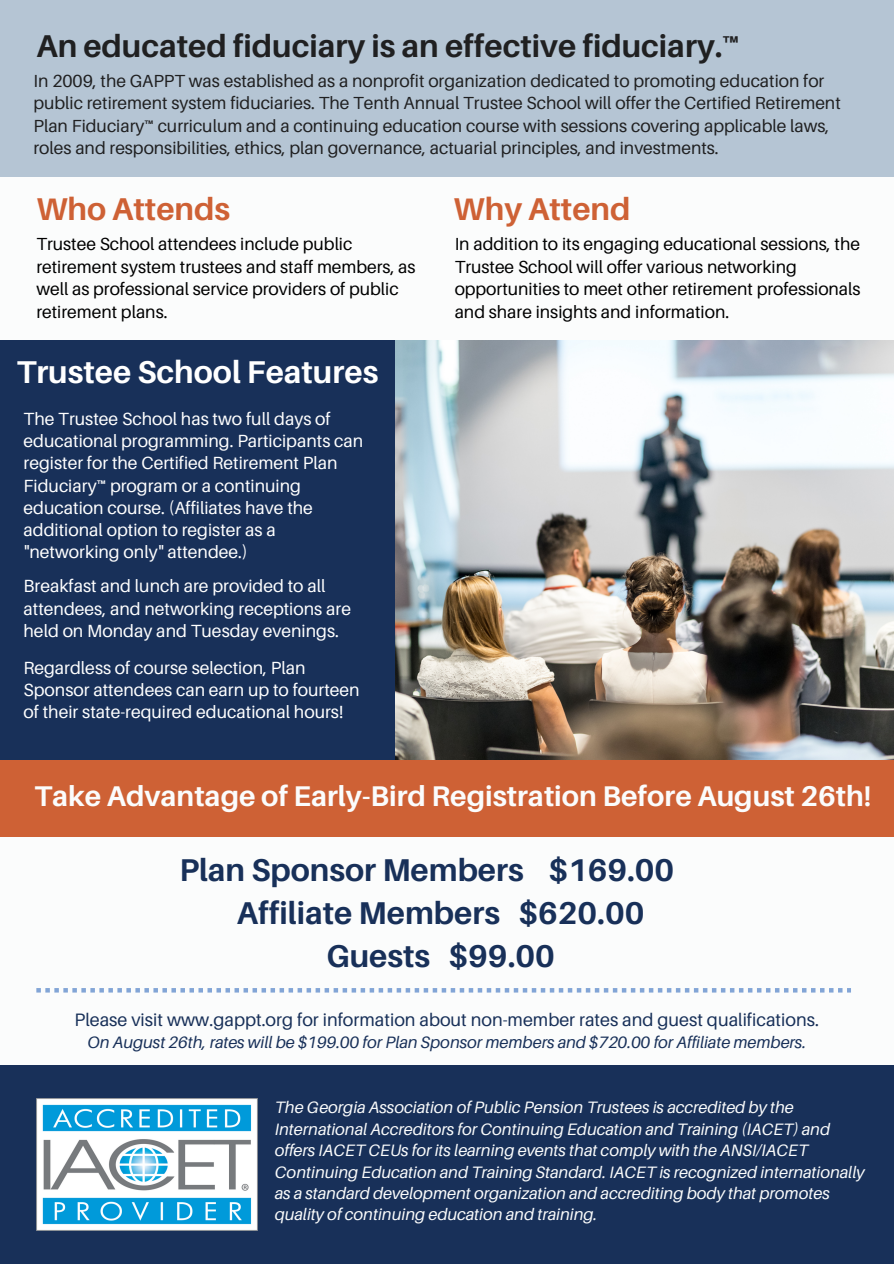
<style>
.page{position:relative;width:894px;height:1264px;background:#fff}
.page>*{position:absolute;margin:0;border:0;box-sizing:border-box;transform-origin:0 0}
.t1{font:700 31.5px/43px "Aileron";color:#183059}
.t2{font:700 31.5px "Aileron";color:#202021}
.t3{font:700 31.5px "Aileron";color:#fff}
.t4{font:700 31.5px "Aileron";color:#ce6135}
.t5{font:700 28.5px "Aileron";color:#fbfcfc}
.t6{font:18px "Aileron";color:#183059}
.t7{font:17.55px/22.2px "Aileron";color:#fff}
.t8{font:17.55px/22.5px "Aileron";color:#202021}
.t9{font:17.55px/22.5px "Aileron";color:#000}
.t10{font:italic 16.5px/21.3px "Aileron";color:#fbfcfc}
.t11{font:italic 16.5px "Aileron";color:#183059}
</style>
<div class="page">
<div style="left:0;top:0;width:893px;height:1263px;background:#fbfcfc"></div>
<div style="left:0;top:0;width:893px;height:177px;background:#b5c5d4"></div>
<div style="left:0;top:340px;width:395px;height:421px;background:#183059"></div>
<img style="left:395px;top:340px;width:498px;height:419px">
<div style="left:0;top:759px;width:893px;height:77px;background:#ce6135"></div>
<div style="left:0;top:1065px;width:893px;height:198px;background:#183059"></div>
<img style="left:36px;top:1098px;width:221px;height:132px">
<svg style="left:36px;top:988px;width:814px;height:4px"></svg>
<h1 class="t2" style="left:36px;top:27px;width:704px">An educated fiduciary is an effective fiduciary.™</h1>
<p class="t8" style="left:34px;top:69px;width:808px">In 2009, the GAPPT was established as a nonprofit organization dedicated to promoting education for public retirement system fiduciaries. The Tenth Annual Trustee School will offer the Certified Retirement Plan Fiduciary™ curriculum and a continuing education course with sessions covering applicable laws, roles and responsibilities, ethics, plan governance, actuarial principles, and investments.</p>
<h1 class="t4" style="left:36px;top:189px;width:195px">Who Attends</h1>
<p class="t9" style="left:36px;top:232px;width:380px">Trustee School attendees include public retirement system trustees and staff members, as well as professional service providers of public retirement plans.</p>
<h1 class="t4" style="left:453px;top:189px;width:178px">Why Attend</h1>
<p class="t9" style="left:454px;top:232px;width:407px">In addition to its engaging educational sessions, the Trustee School will offer various networking opportunities to meet other retirement professionals and share insights and information.</p>
<h1 class="t3" style="left:17px;top:352px;width:363px">Trustee School Features</h1>
<p class="t7" style="left:24px;top:407px;width:341px">The Trustee School has two full days of educational programming. Participants can register for the Certified Retirement Plan Fiduciary™ program or a continuing education course. (Affiliates have the additional option to register as a "networking only" attendee.)</p>
<p class="t7" style="left:24px;top:575px;width:329px">Breakfast and lunch are provided to all attendees, and networking receptions are held on Monday and Tuesday evenings.</p>
<p class="t7" style="left:24px;top:656px;width:337px">Regardless of course selection, Plan<br>Sponsor attendees can earn up to fourteen of their state-required educational hours!</p>
<h2 class="t5" style="left:34px;top:778px;width:838px">Take Advantage of Early-Bird Registration Before August 26th!</h2>
<h1 class="t1" style="left:237px;top:847px;width:438px;text-indent:-57px">Plan Sponsor Members $169.00<br>Affiliate Members $620.00</h1>
<h1 class="t1" style="left:326px;top:933px;width:230px">Guests $99.00</h1>
<p class="t6" style="left:75px;top:1008px;width:745px">Please visit www.gappt.org for information about non-member rates and guest qualifications.</p>
<p class="t11" style="left:87px;top:1032px;width:720px">On August 26th, rates will be $199.00 for Plan Sponsor members and $720.00 for Affiliate members.</p>
<p class="t10" style="left:275px;top:1096px;width:591px">The Georgia Association of Public Pension Trustees is accredited by the International Accreditors for Continuing Education and Training (IACET) and offers IACET CEUs for its learning events that comply with the ANSI/IACET Continuing Education and Training Standard. IACET is recognized internationally as a standard development organization and accrediting body that promotes quality of continuing education and training.</p>
</div>
